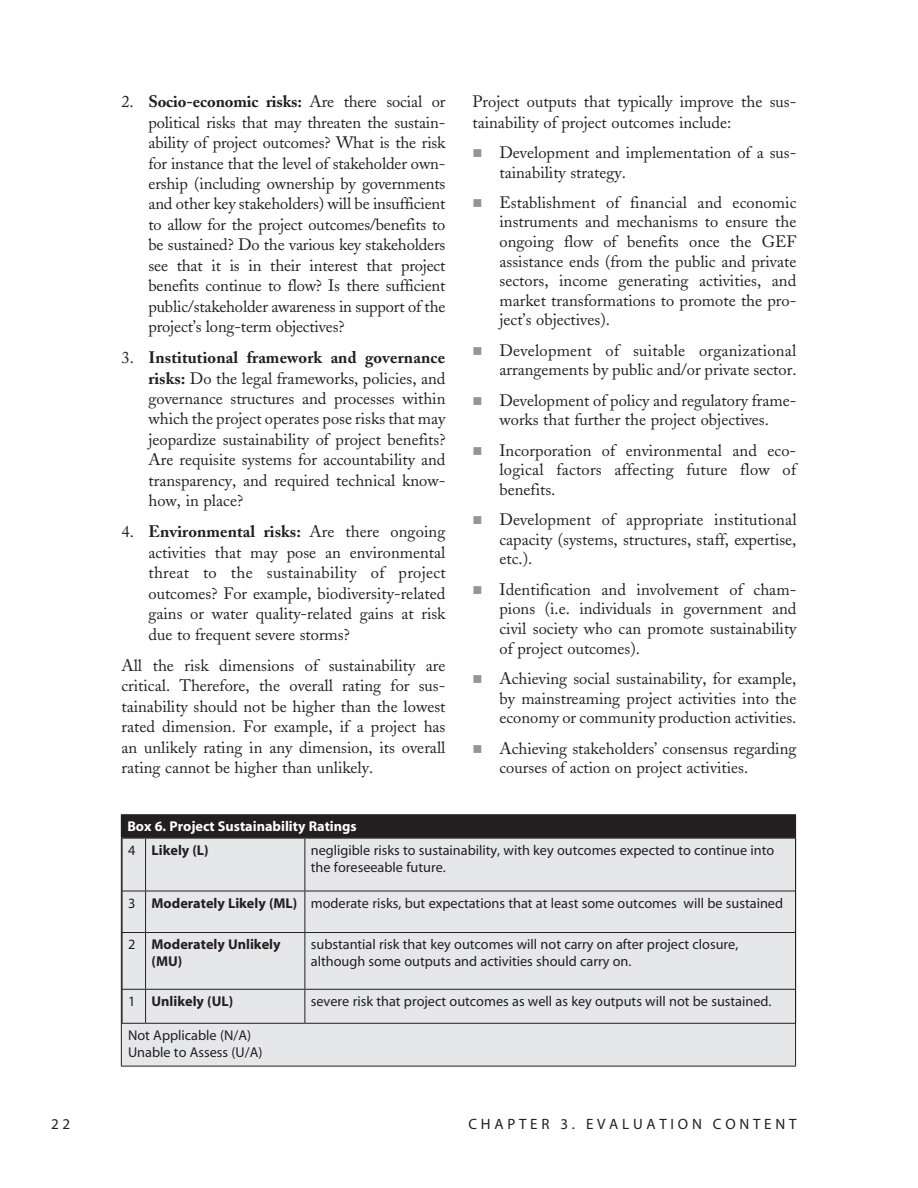
<style>
.page{position:relative;width:918px;height:1188px;background:#fff}
.page>*{position:absolute;margin:0;border:0;box-sizing:border-box;transform-origin:0 0}
.t1{font:16.5px/20.4px "Adobe Caslon";color:#231f20;text-align:justify}
.t2{font:15px "Myriad MM 400 600";letter-spacing:.25em;color:#231f20}
.t3{font:14.25px/17.2px "Myriad";color:#231f20}
.t4{font:700 14.25px/23.4px "Myriad";color:#fff}
.t5{font:700 14.25px/17.2px "Myriad";color:#231f20}
.s1{font-weight:700}
.s2{font-weight:400;color:#231f20}
.s3{color:#231f20}
.s4{font-weight:400}
</style>
<div class="page">
<div style="left:121px;top:815px;width:675px;height:22px;background:#231f20"></div>
<div style="left:121px;top:837px;width:675px;height:229px;background:#e6e7e9"></div>
<hr style="left:121px;top:814px;width:675px;height:1px;background:#231f20">
<hr style="left:121px;top:837px;width:675px;height:1px;background:#231f20">
<hr style="left:121px;top:838px;width:1px;height:228px;background:#231f20">
<hr style="left:795px;top:838px;width:1px;height:228px;background:#231f20">
<hr style="left:121px;top:1066px;width:675px;height:1px;background:#231f20">
<svg style="left:121px;top:837px;width:25px;height:2px"></svg>
<hr style="left:122px;top:839px;width:1px;height:52px;background:#231f20">
<hr style="left:146px;top:838px;width:159px;height:1px;background:#231f20">
<hr style="left:145px;top:839px;width:1px;height:52px;background:#231f20">
<hr style="left:305px;top:838px;width:491px;height:1px;background:#231f20">
<hr style="left:304px;top:839px;width:1px;height:52px;background:#231f20">
<svg style="left:123px;top:891px;width:22px;height:1px"></svg>
<hr style="left:122px;top:891px;width:1px;height:41px;background:#231f20">
<hr style="left:146px;top:891px;width:159px;height:1px;background:#231f20">
<hr style="left:145px;top:891px;width:1px;height:41px;background:#231f20">
<hr style="left:305px;top:891px;width:491px;height:1px;background:#231f20">
<hr style="left:304px;top:891px;width:1px;height:41px;background:#231f20">
<svg style="left:122px;top:932px;width:24px;height:1px"></svg>
<hr style="left:122px;top:933px;width:1px;height:56px;background:#231f20">
<hr style="left:146px;top:932px;width:159px;height:1px;background:#231f20">
<hr style="left:145px;top:933px;width:1px;height:56px;background:#231f20">
<hr style="left:305px;top:932px;width:491px;height:1px;background:#231f20">
<hr style="left:304px;top:933px;width:1px;height:56px;background:#231f20">
<svg style="left:122px;top:989px;width:24px;height:1px"></svg>
<hr style="left:122px;top:990px;width:1px;height:33px;background:#231f20">
<hr style="left:146px;top:989px;width:159px;height:1px;background:#231f20">
<hr style="left:145px;top:990px;width:1px;height:33px;background:#231f20">
<hr style="left:305px;top:989px;width:491px;height:1px;background:#231f20">
<hr style="left:304px;top:990px;width:1px;height:33px;background:#231f20">
<svg style="left:122px;top:1023px;width:24px;height:1px"></svg>
<hr style="left:146px;top:1023px;width:159px;height:1px;background:#231f20">
<hr style="left:305px;top:1023px;width:491px;height:1px;background:#231f20">
<p class="t1" style="left:148px;top:92px;width:299px;text-indent:-27px">2. <span class="s1">Socio-economic risks:</span> Are there social or political risks that may threaten the sustain&shy;ability of project outcomes? What is the risk for instance that the level of stakeholder own&shy;ership (including ownership by governments and other key stakeholders) will be insufficient to allow for the project outcomes/benefits to be sustained? Do the various key stakeholders see that it is in their interest that project benefits continue to flow? Is there sufficient public/stakeholder awareness in support of the project’s long-term objectives?</p>
<p class="t1" style="left:148px;top:348px;width:299px;text-indent:-27px">3. <span class="s1">Institutional framework and governance risks:</span> Do the legal frameworks, policies, and governance structures and processes within which the project operates pose risks that may jeopardize sustainability of project benefits?<br>Are requisite systems for accountability and transparency, and required technical know&shy;how, in place?</p>
<p class="t1" style="left:148px;top:522px;width:299px;text-indent:-27px">4. <span class="s1">Environmental risks:</span> Are there ongoing activities that may pose an environmental threat to the sustainability of project outcomes? For example, biodiversity-related gains or water quality-related gains at risk due to frequent severe storms?</p>
<p class="t1" style="left:121px;top:655px;width:326px">All the risk dimensions of sustainability are critical. Therefore, the overall rating for sus&shy;tainability should not be higher than the lowest rated dimension. For example, if a project has an unlikely rating in any dimension, its overall rating cannot be higher than unlikely.</p>
<p class="t1" style="left:473px;top:92px;width:325px">Project outputs that typically improve the sus&shy;tainability of project outcomes include:</p>
<p class="t1" style="left:500px;top:143px;width:299px;line-height:19.6px">Development and implementation of a sus&shy;tainability strategy.</p>
<p class="t1" style="left:500px;top:193px;width:299px;line-height:19.6px">Establishment of financial and economic instruments and mechanisms to ensure the ongoing flow of benefits once the GEF assistance ends (from the public and private sectors, income generating activities, and market transformations to promote the pro&shy;ject’s objectives).</p>
<p class="t1" style="left:500px;top:341px;width:299px;line-height:19.6px">Development of suitable organizational arrangements by public and/or private sector.</p>
<p class="t1" style="left:500px;top:391px;width:298px;line-height:19.6px">Development of policy and regulatory frame&shy;works that further the project objectives.</p>
<p class="t1" style="left:500px;top:441px;width:298px;line-height:19.6px">Incorporation of environmental and eco&shy;logical factors affecting future flow of benefits.</p>
<p class="t1" style="left:500px;top:510px;width:299px;line-height:19.6px">Development of appropriate institutional capacity (systems, structures, staff, expertise, etc.).</p>
<p class="t1" style="left:500px;top:580px;width:299px;line-height:19.6px">Identification and involvement of cham&shy;pions (i.e. individuals in government and civil society who can promote sustainability of project outcomes).</p>
<p class="t1" style="left:500px;top:669px;width:299px;line-height:19.6px">Achieving social sustainability, for example, by mainstreaming project activities into the economy or community production activities.</p>
<p class="t1" style="left:500px;top:738px;width:298px;line-height:19.6px">Achieving stakeholders’ consensus regarding courses of action on project activities.</p>
<p class="t4" style="left:127px;top:815px;width:231px">Box 6. Project Sustainability Ratings<br><span class="s2">4</span> <span class="s3">Likely (L)</span></p>
<p class="t3" style="left:311px;top:842px;width:465px">negligible risks to sustainability, with key outcomes expected to continue into the foreseeable future.</p>
<p class="t3" style="left:128px;top:895px;width:657px">3 <span class="s1">Moderately Likely (ML)</span> moderate risks, but expectations that at least some outcomes will be sustained</p>
<p class="t5" style="left:152px;top:936px;width:130px;text-indent:-23px"><span class="s4">2</span> Moderately Unlikely (MU)</p>
<p class="t3" style="left:311px;top:936px;width:429px">substantial risk that key outcomes will not carry on after project closure, although some outputs and activities should carry on.</p>
<p class="t5" style="left:128px;top:993px;width:107px"><span class="s4">1</span> Unlikely (UL)</p>
<p class="t3" style="left:311px;top:993px;width:462px">severe risk that project outcomes as well as key outputs will not be sustained.</p>
<p class="t3" style="left:128px;top:1027px;width:136px">Not Applicable (N/A)<br>Unable to Assess (U/A)</p>
<p class="t2" style="left:51px;top:1117px;width:21px">22</p>
<p class="t2" style="left:468px;top:1117px;width:62px">CHAPTER</p>
<p class="t2" style="left:561px;top:1117px;width:237px">3. EVALUATION CONTENT</p>
</div>
